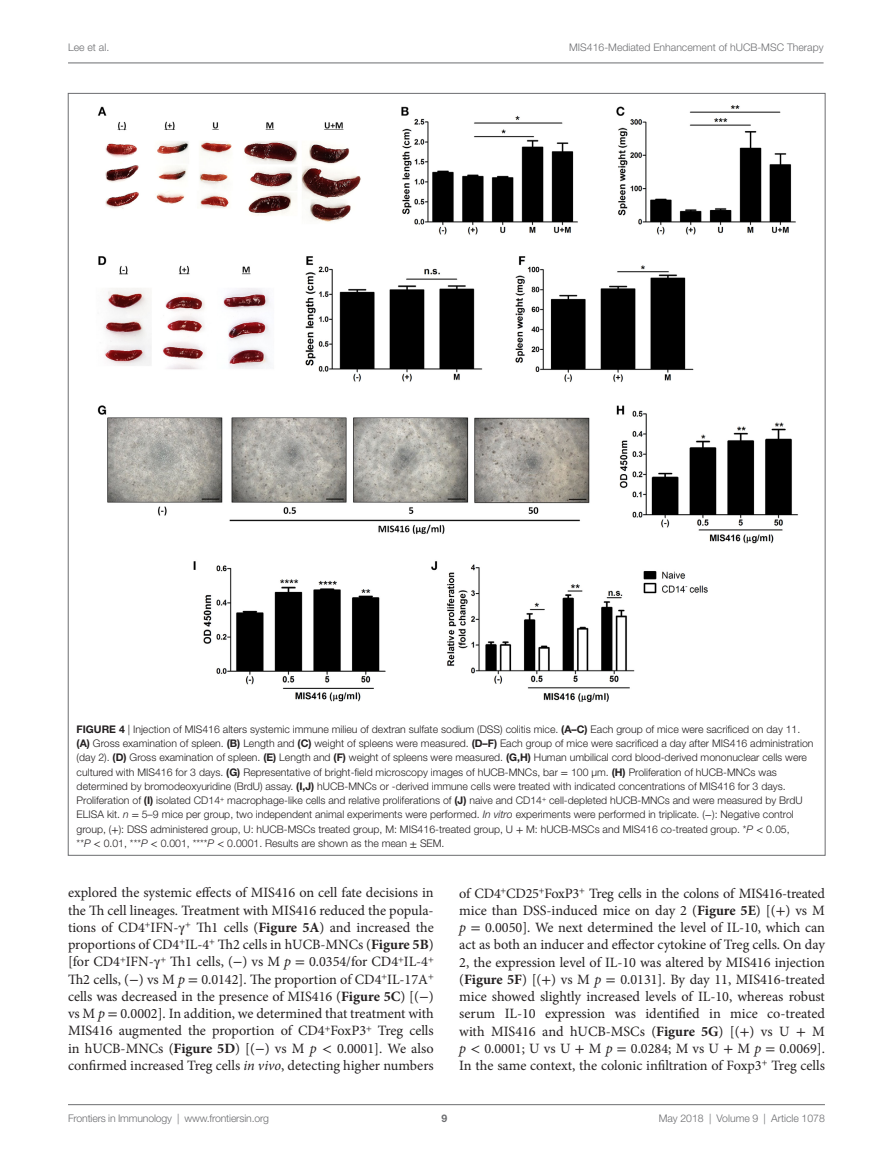
<style>
.page{position:relative;width:893px;height:1170px;background:#fff}
.page>*{position:absolute;margin:0;border:0;box-sizing:border-box;transform-origin:0 0}
.t1{font:14.25px/17.2px "Minion Pro";color:#231f20;text-align:justify}
.t2{font:300 10.5px/14.2px "Helvetica Neue LT Std";color:#231f20}
.t3{font:300 10.5px "Helvetica Neue LT Std";color:#6c6d70}
.t4{font:700 10.5px "Helvetica Neue LT Std";color:#6c6d70}
.s1{font-weight:700}
.s2{font-family:"STIX General";font-weight:400}
.s3{font-style:italic}
.s4{font-family:"STIX General"}
</style>
<div class="page">
<img style="left:97px;top:105px;width:701px;height:597px">
<hr style="left:68px;top:1104px;width:757px;height:1px;background:#6c6d70">
<hr style="left:68px;top:63px;width:755px;height:1px;background:#6c6d70">
<p class="t3" style="left:68px;top:41px;width:43px">Lee et al.</p>
<p class="t3" style="left:569px;top:41px;width:256px">MIS416-Mediated Enhancement of hUCB-MSC Therapy</p>
<p class="t2" style="left:77px;top:721px;width:738px"><span class="s1">FIG URE 4</span> | Injection of MIS416 alters systemic immune milieu of dextran sulfate sodium (DSS) colitis mice. <span class="s1">(A–C)</span> Each group of mice were sacrificed on day 11. <span class="s1">(A)</span> Gross examination of spleen. <span class="s1">(B)</span> Length and <span class="s1">(C)</span> weight of spleens were measured. <span class="s1">(D–F)</span> Each group of mice were sacrificed a day after MIS416 administration (day 2). <span class="s1">(D)</span> Gross examination of spleen. <span class="s1">(E)</span> Length and <span class="s1">(F)</span> weight of spleens were measured. <span class="s1">(G,H)</span> Human umbilical cord blood-derived mononuclear cells were cultured with MIS416 for 3 days. <span class="s1">(G)</span> Representative of bright-field microscopy images of hUCB-MNCs, bar <span class="s2">=</span> 100 µm. <span class="s1">(H)</span> Proliferation of hUCB-MNCs was determined by bromodeoxyuridine (BrdU) assay. <span class="s1">(I,J)</span> hUCB-MNCs or -derived immune cells were treated with indicated concentrations of MIS416 for 3 days.<br>Proliferation of <span class="s1">(I)</span> isolated CD14<sup>+</sup> macrophage-like cells and relative proliferations of <span class="s1">(J)</span> naive and CD14<sup>+</sup> cell-depleted hUCB-MNCs and were measured by BrdU ELISA kit. <span class="s3">n</span> <span class="s2">=</span> 5–9 mice per group, two independent animal experiments were performed. <span class="s3">In vitro</span> experiments were performed in triplicate. (<span class="s2">−</span>): Negative control group, (<span class="s2">+</span>): DSS administered group, U: hUCB-MSCs treated group, M: MIS416-treated group, U <span class="s2">+</span> M: hUCB-MSCs and MIS416 co-treated group. *<span class="s3">P</span> <span class="s2">&lt;</span> 0.05,<br>**<span class="s3">P</span> <span class="s2">&lt;</span> 0.01, ***<span class="s3">P</span> <span class="s2">&lt;</span> 0.001, ****<span class="s3">P</span> <span class="s2">&lt;</span> 0.0001. Results are shown as the mean <span class="s2">±</span> SEM.</p>
<p class="t1" style="left:68px;top:884px;width:367px">explored the systemic effects of MIS416 on cell fate decisions in the Th cell lineages. Treatment with MIS416 reduced the popula&shy;tions of CD4<sup>+</sup>IFN-<span class="s4">γ</span><sup>+</sup> Th1 cells (<span class="s1">Figure 5A</span>) and increased the proportions of CD4<sup>+</sup>IL-4<sup>+</sup> Th2 cells in hUCB-MNCs (<span class="s1">Figure 5B</span>) [for CD4<sup>+</sup>IFN-<span class="s4">γ</span><sup>+</sup> Th1 cells, (<span class="s4">−</span>) vs M <span class="s3">p</span> <span class="s4">=</span> 0.0354/for CD4<sup>+</sup>IL-4<sup>+ </sup>Th2 cells, (<span class="s4">−</span>) vs M <span class="s3">p</span> <span class="s4">=</span> 0.0142]. The proportion of CD4<sup>+</sup>IL-17A<sup>+ </sup>cells was decreased in the presence of MIS416 (<span class="s1">Figure 5C</span>) [(<span class="s4">−</span>) vs M <span class="s3">p</span> <span class="s4">=</span> 0.0002]. In addition, we determined that treatment with MIS416 augmented the proportion of CD4<sup>+</sup>FoxP3<sup>+</sup> Treg cells in hUCB-MNCs (<span class="s1">Figure 5D</span>) [(<span class="s4">−</span>) vs M <span class="s3">p</span> <span class="s4">&lt;</span> 0.0001]. We also confirmed increased Treg cells <span class="s3">in vivo</span>, detecting higher numbers</p>
<p class="t1" style="left:459px;top:884px;width:367px">of CD4<sup>+</sup>CD25<sup>+</sup>FoxP3<sup>+</sup> Treg cells in the colons of MIS416-treated mice than DSS-induced mice on day 2 (<span class="s1">Figure 5E</span>) [(<span class="s4">+</span>) vs M <span class="s3">p</span> <span class="s4">=</span> 0.0050]. We next determined the level of IL-10, which can act as both an inducer and effector cytokine of Treg cells. On day 2, the expression level of IL-10 was altered by MIS416 injection (<span class="s1">Figure 5F</span>) [(<span class="s4">+</span>) vs M <span class="s3">p</span> <span class="s4">=</span> 0.0131]. By day 11, MIS416-treated mice showed slightly increased levels of IL-10, whereas robust serum IL-10 expression was identified in mice co-treated with MIS416 and hUCB-MSCs (<span class="s1">Figure 5G</span>) [(<span class="s4">+</span>) vs U <span class="s4">+</span> M <span class="s3">p</span> <span class="s4">&lt;</span> 0.0001; U vs U <span class="s4">+</span> M <span class="s3">p</span> <span class="s4">=</span> 0.0284; M vs U <span class="s4">+</span> M <span class="s3">p</span> <span class="s4">=</span> 0.0069].<br>In the same context, the colonic infiltration of Foxp3<sup>+</sup> Treg cells</p>
<p class="t3" style="left:68px;top:1111px;width:203px">Frontiers in Immunology | www.frontiersin.org</p>
<p class="t3" style="left:659px;top:1111px;width:168px">May 2018 | Volume 9 | Article 1078</p>
<p class="t4" style="left:441px;top:1111px;width:7px">9</p>
</div>
